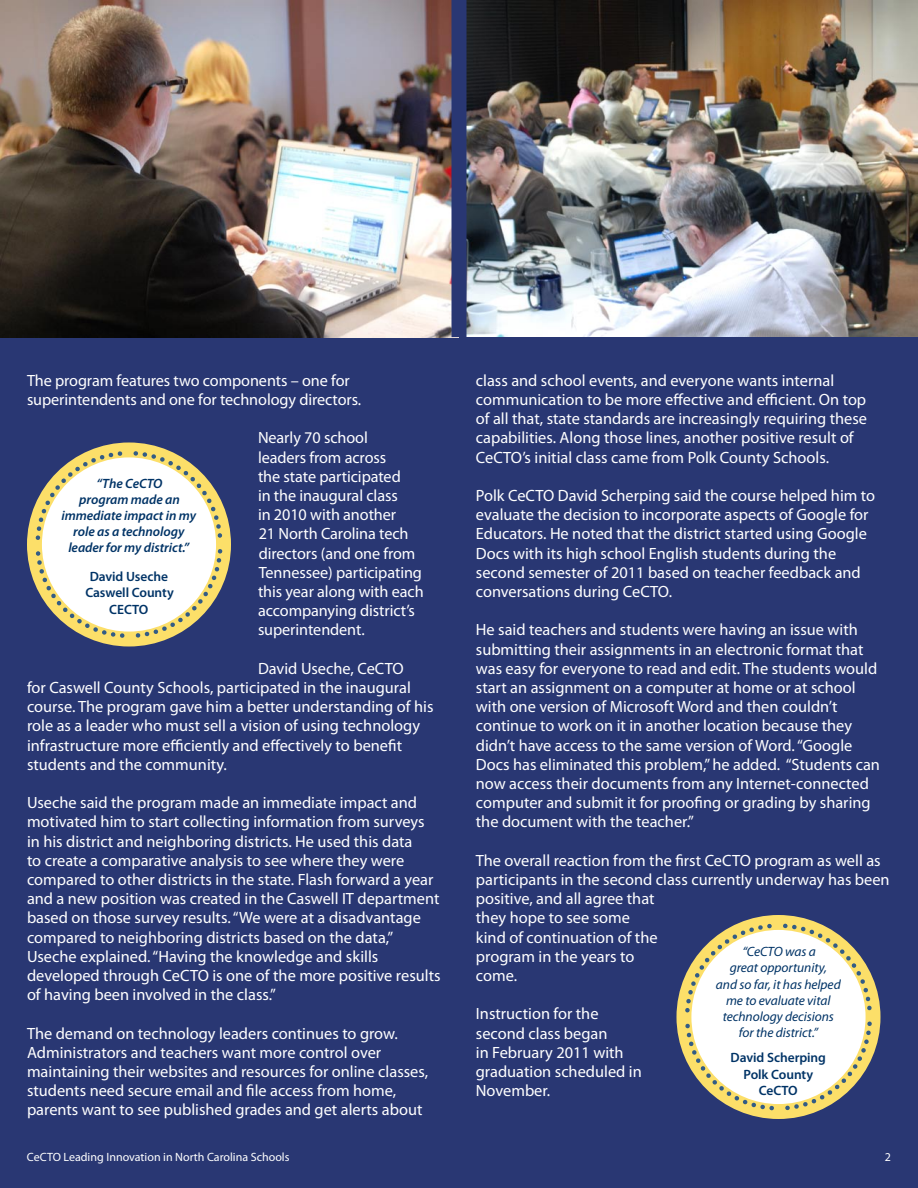
<style>
.page{position:relative;width:918px;height:1188px;background:#293773}
.page>*{position:absolute;margin:0;border:0;box-sizing:border-box;transform-origin:0 0}
.t1{font:16.35px/19.2px "Myriad Pro";color:#fff}
.t2{font:italic 13.5px/16.2px "Myriad Pro";letter-spacing:-.005em;color:#036;text-align:center}
.t3{font:italic 600 13.5px/16.2px "Myriad Pro";letter-spacing:-.005em;color:#036;text-align:center}
.t4{font:600 13.5px/16.2px "Myriad Pro";letter-spacing:-.005em;color:#036;text-align:center}
.t5{font:12px "Myriad Pro";color:#fff}
</style>
<div class="page">
<img style="left:466px;top:0;width:452px;height:337px">
<div style="left:27px;top:442px;width:204px;height:204px;background:#fcdf69;border-radius:50%"></div>
<svg style="left:33px;top:449px;width:192px;height:191px"></svg>
<div style="left:42px;top:457px;width:174px;height:175px;background:#fff;border-radius:50%"></div>
<img style="left:0;top:0;width:452px;height:337px">
<div style="left:676px;top:915px;width:205px;height:204px;background:#fcdf69;border-radius:50%"></div>
<svg style="left:683px;top:921px;width:191px;height:192px"></svg>
<div style="left:691px;top:930px;width:175px;height:174px;background:#fff;border-radius:50%"></div>
<p class="t1" style="left:27px;top:370px;width:336px">The program features two components – one for superintendents and one for technology directors.</p>
<p class="t1" style="left:258px;top:428px;width:167px">Nearly 70 school<br>leaders from across<br>the state participated<br>in the inaugural class<br>in 2010 with another<br>21 North Carolina tech directors (and one from<br>Tennessee) participating this year along with each accompanying district’s superintendent.</p>
<p class="t1" style="left:27px;top:658px;width:408px;text-indent:231px">David Useche, CeCTO<br>for Caswell County Schools, participated in the inaugural course. The program gave him a better understanding of his role as a leader who must sell a vision of using technology infrastructure more efficiently and effectively to benefit students and the community.</p>
<p class="t1" style="left:27px;top:793px;width:415px">Useche said the program made an immediate impact and motivated him to start collecting information from surveys in his district and neighboring districts. He used this data<br>to create a comparative analysis to see where they were compared to other districts in the state. Flash forward a year and a new position was created in the Caswell IT department based on those survey results. “We were at a disadvantage compared to neighboring districts based on the data,” Useche explained. “Having the knowledge and skills developed through CeCTO is one of the more positive results of having been involved in the class.”</p>
<p class="t1" style="left:27px;top:1023px;width:403px">The demand on technology leaders continues to grow.<br>Administrators and teachers want more control over maintaining their websites and resources for online classes, students need secure email and file access from home, parents want to see published grades and get alerts about</p>
<p class="t3" style="left:62px;top:475px;width:136px">“The CeCTO<br>program made an immediate impact in my role as a technology leader for my district.”</p>
<p class="t4" style="left:85px;top:568px;width:90px">David Useche<br>Caswell County<br>CECTO</p>
<p class="t5" style="left:27px;top:1150px;width:264px">CeCTO Leading Innovation in North Carolina Schools</p>
<p class="t1" style="left:476px;top:370px;width:393px">class and school events, and everyone wants internal communication to be more effective and efficient. On top of all that, state standards are increasingly requiring these capabilities. Along those lines, another positive result of CeCTO’s initial class came from Polk County Schools.</p>
<p class="t1" style="left:476px;top:486px;width:401px">Polk CeCTO David Scherping said the course helped him to evaluate the decision to incorporate aspects of Google for Educators. He noted that the district started using Google Docs with its high school English students during the second semester of 2011 based on teacher feedback and conversations during CeCTO.</p>
<p class="t1" style="left:476px;top:620px;width:406px">He said teachers and students were having an issue with submitting their assignments in an electronic format that was easy for everyone to read and edit. The students would start an assignment on a computer at home or at school with one version of Microsoft Word and then couldn’t continue to work on it in another location because they didn’t have access to the same version of Word. “Google Docs has eliminated this problem,” he added. “Students can now access their documents from any Internet-connected computer and submit it for proofing or grading by sharing the document with the teacher.”</p>
<p class="t1" style="left:476px;top:850px;width:415px">The overall reaction from the first CeCTO program as well as participants in the second class currently underway has been positive, and all agree that<br>they hope to see some<br>kind of continuation of the<br>program in the years to<br>come.</p>
<p class="t1" style="left:476px;top:1004px;width:167px">Instruction for the second class began<br>in February 2011 with graduation scheduled in<br>November.</p>
<p class="t2" style="left:716px;top:943px;width:126px">“CeCTO was a<br>great opportunity,<br>and so far, it has helped me to evaluate vital technology decisions for the district.”</p>
<p class="t4" style="left:731px;top:1049px;width:97px">David Scherping<br>Polk County<br>CeCTO</p>
<p class="t5" style="left:885px;top:1150px;width:8px">2</p>
</div>
